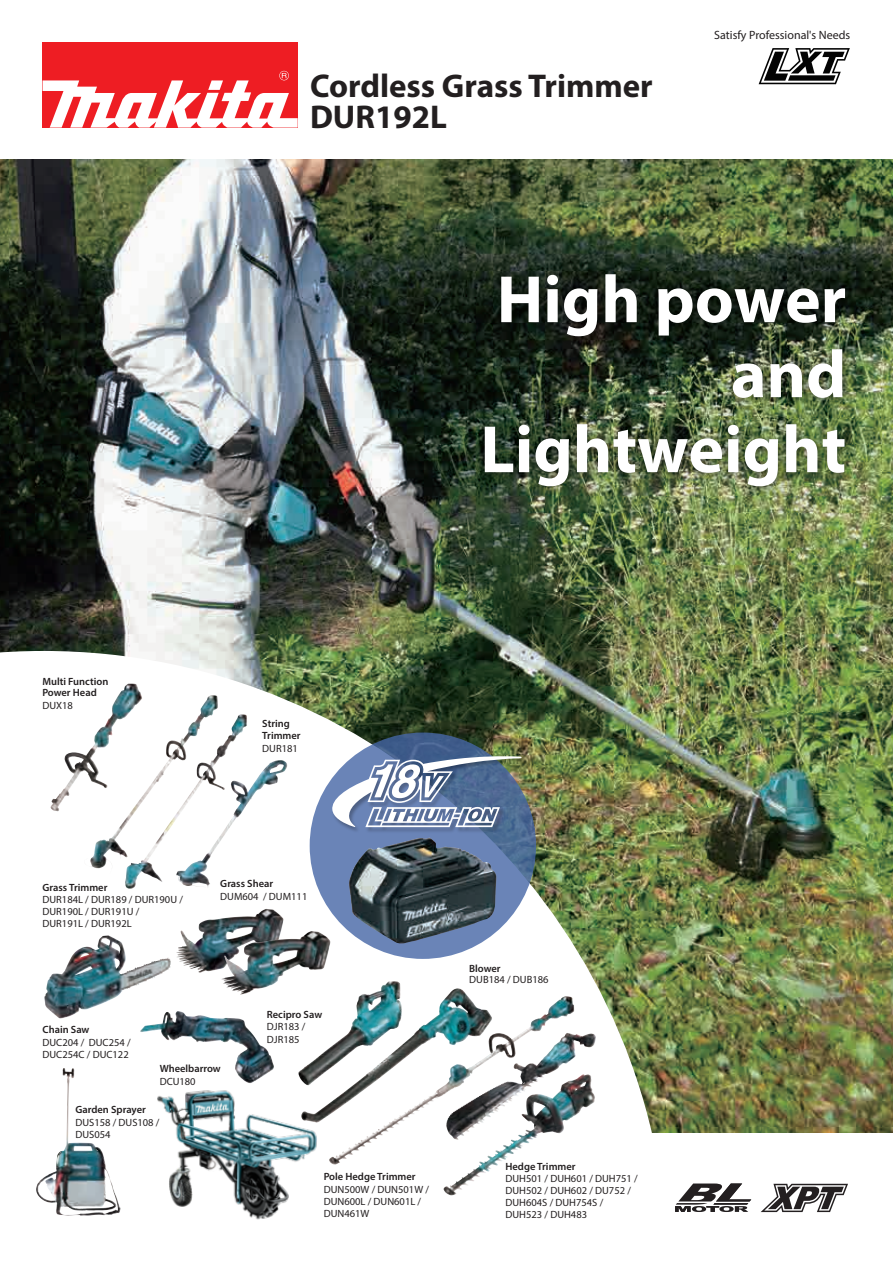
<style>
.page{position:relative;width:893px;height:1263px;background:#fff}
.page>*{position:absolute;margin:0;border:0;box-sizing:border-box;transform-origin:0 0}
.t1{font:700 67.5px/75px "Myriad Pro";color:#fff;text-align:right}
.t2{font:700 33px "Myriad Pro";color:#231f20}
.t3{font:12px "Myriad Pro";color:#231f20}
.t4{font:10.5px/12px "Myriad Pro";color:#231f20}
.t5{font:600 10.5px/10.5px "Myriad Pro";color:#231f20}
</style>
<div class="page">
<img style="left:0;top:159px;width:893px;height:973px">
<div style="left:43px;top:43px;width:255px;height:85px;background:#ee1d23"></div>
<svg style="left:43px;top:71px;width:255px;height:57px"></svg>
<svg style="left:759px;top:48px;width:91px;height:36px"></svg>
<img style="left:0;top:651px;width:668px;height:565px">
<svg style="left:310px;top:732px;width:226px;height:227px;fill:#6a84b7"></svg>
<img style="left:349px;top:838px;width:148px;height:106px">
<img style="left:330px;top:754px;width:198px;height:80px">
<svg style="left:331px;top:756px;width:190px;height:71px"></svg>
<img style="left:44px;top:935px;width:86px;height:84px">
<img style="left:140px;top:1011px;width:38px;height:21px">
<img style="left:141px;top:1056px;width:193px;height:164px">
<img style="left:36px;top:1068px;width:49px;height:147px">
<img style="left:510px;top:1074px;width:73px;height:70px">
<img style="left:358px;top:996px;width:207px;height:147px">
<img style="left:492px;top:1033px;width:75px;height:57px">
<img style="left:241px;top:760px;width:37px;height:115px">
<img style="left:176px;top:910px;width:88px;height:53px">
<img style="left:221px;top:931px;width:90px;height:64px">
<img style="left:125px;top:714px;width:116px;height:175px">
<img style="left:84px;top:695px;width:131px;height:178px">
<img style="left:50px;top:684px;width:78px;height:127px">
<img style="left:298px;top:981px;width:104px;height:105px">
<img style="left:301px;top:988px;width:191px;height:135px">
<div style="left:667px;top:1179px;width:92px;height:37px;background:#fff"></div>
<svg style="left:675px;top:1183px;width:76px;height:29px"></svg>
<svg style="left:761px;top:1183px;width:87px;height:30px"></svg>
<svg style="left:761px;top:1184px;width:87px;height:28px"></svg>
<img style="left:442px;top:253px;width:431px;height:249px">
<h2 class="t2" style="left:310px;top:64px;width:344px">Cordless Grass Trimmer</h2>
<h2 class="t2" style="left:310px;top:95px;width:138px">DUR192L</h2>
<p class="t3" style="left:714px;top:27px;width:138px">Satisfy Professional's Needs</p>
<h1 class="t1" style="left:480px;top:260px;width:367px">High power and<br>Lightweight</h1>
<p class="t5" style="left:42px;top:676px;width:68px">Multi Function<br>Power Head</p>
<p class="t4" style="left:42px;top:699px;width:32px">DUX18</p>
<p class="t5" style="left:262px;top:717px;width:40px;line-height:12px">String<br>Trimmer</p>
<p class="t4" style="left:262px;top:742px;width:37px">DUR181</p>
<p class="t5" style="left:43px;top:882px;width:66px">Grass Trimmer</p>
<p class="t4" style="left:43px;top:893px;width:142px">DUR184L / DUR189 / DUR190U /<br>DUR190L / DUR191U /<br>DUR191L / DUR192L</p>
<p class="t5" style="left:43px;top:1024px;width:48px">Chain Saw</p>
<p class="t4" style="left:43px;top:1036px;width:90px">DUC204 / DUC254 /<br>DUC254C / DUC122</p>
<p class="t5" style="left:220px;top:878px;width:54px">Grass Shear</p>
<p class="t4" style="left:220px;top:890px;width:89px">DUM604 / DUM111</p>
<p class="t5" style="left:267px;top:1009px;width:57px">Recipro Saw</p>
<p class="t4" style="left:267px;top:1021px;width:40px">DJR183 /<br>DJR185</p>
<p class="t5" style="left:160px;top:1063px;width:63px">Wheelbarrow</p>
<p class="t4" style="left:160px;top:1076px;width:38px">DCU180</p>
<p class="t5" style="left:75px;top:1103px;width:72px">Garden Sprayer</p>
<p class="t4" style="left:75px;top:1116px;width:86px">DUS158 / DUS108 /<br>DUS054</p>
<p class="t5" style="left:324px;top:1171px;width:93px">Pole Hedge Trimmer</p>
<p class="t4" style="left:324px;top:1184px;width:107px">DUN500W / DUN501W /<br>DUN600L / DUN601L /<br>DUN461W</p>
<p class="t5" style="left:469px;top:962px;width:33px">Blower</p>
<p class="t4" style="left:469px;top:974px;width:81px">DUB184 / DUB186</p>
<p class="t5" style="left:505px;top:1161px;width:72px">Hedge Trimmer</p>
<p class="t4" style="left:505px;top:1173px;width:134px">DUH501 / DUH601 / DUH751 /<br>DUH502 / DUH602 / DU752 /<br>DUH604S / DUH754S /<br>DUH523 / DUH483</p>
</div>
